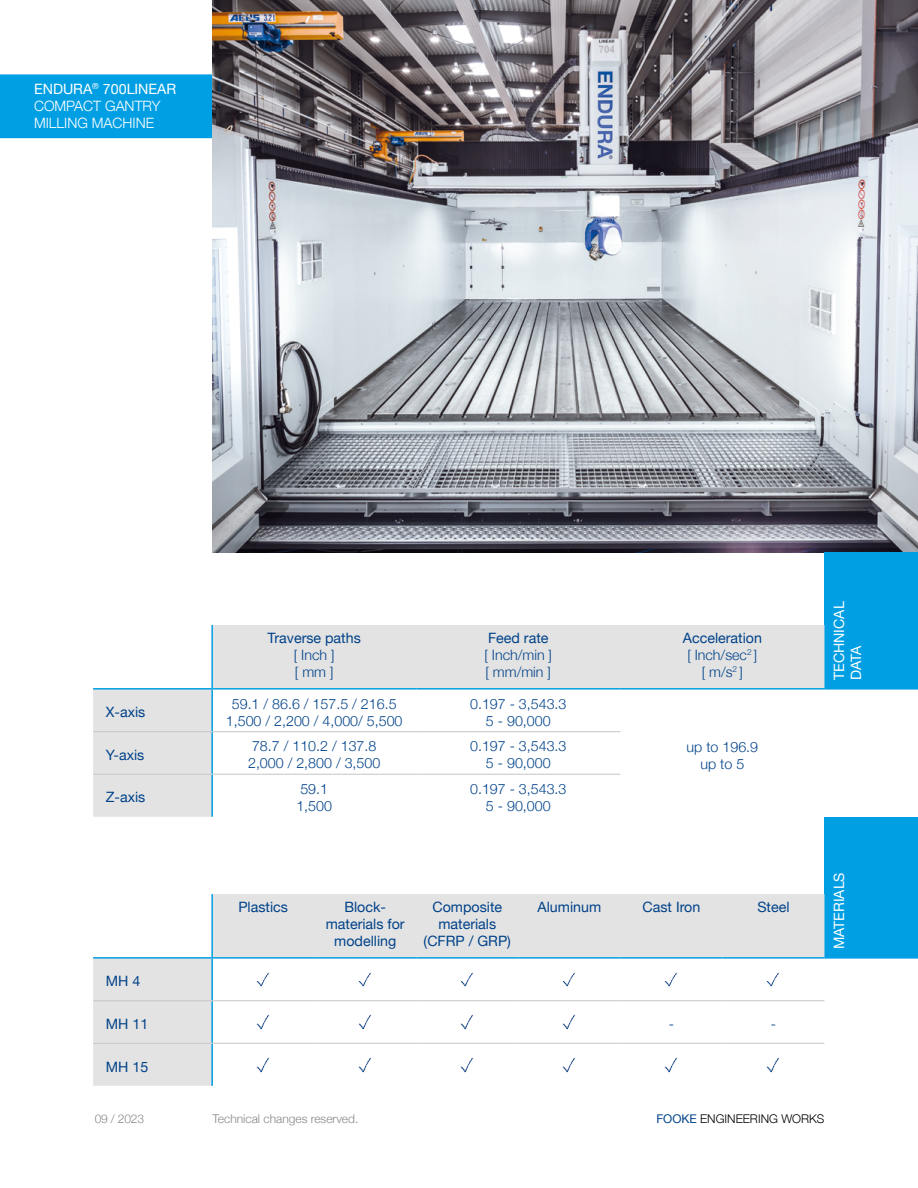
<style>
.page{position:relative;width:918px;height:1188px;background:#fff}
.page>*{position:absolute;margin:0;border:0;box-sizing:border-box;transform-origin:0 0}
.t1{font:300 14.25px/17.1px "Helvetica Neue";color:#004289;text-align:center}
.t2{font:14.25px/17.1px "Helvetica Neue";color:#004289;text-align:center}
.t3{font:300 14.25px/17.1px "Helvetica Neue";color:#fff}
.t4{font:14.25px/17.1px "Helvetica Neue";color:#fff}
.t5{font:300 12px "Helvetica Neue";color:#878787}
.t6{font:300 12px "Helvetica Neue";color:#000}
.s1{font-weight:400}
.s2{font-weight:400;color:#004289}
</style>
<div class="page">
<div style="left:0;top:74px;width:213px;height:64px;background:#009fe3"></div>
<img style="left:213px;top:0;width:705px;height:553px">
<div style="left:824px;top:553px;width:94px;height:136px;background:#009fe3"></div>
<svg style="left:93px;top:625px;width:731px;height:192px"></svg>
<hr style="left:212px;top:688px;width:204px;height:2px;background:#009fe3">
<hr style="left:416px;top:688px;width:204px;height:2px;background:#009fe3">
<hr style="left:620px;top:688px;width:204px;height:2px;background:#009fe3">
<hr style="left:211px;top:690px;width:2px;height:41px;background:#009fe3">
<hr style="left:211px;top:732px;width:2px;height:42px;background:#009fe3">
<hr style="left:211px;top:775px;width:2px;height:42px;background:#009fe3">
<hr style="left:93px;top:731px;width:119px;height:1px;background:#c6c6c6">
<hr style="left:212px;top:731px;width:204px;height:1px;background:#c6c6c6">
<hr style="left:416px;top:731px;width:204px;height:1px;background:#c6c6c6">
<hr style="left:93px;top:774px;width:119px;height:1px;background:#c6c6c6">
<hr style="left:212px;top:774px;width:204px;height:1px;background:#c6c6c6">
<hr style="left:416px;top:774px;width:204px;height:1px;background:#c6c6c6">
<hr style="left:211px;top:625px;width:2px;height:63px;background:#009fe3">
<hr style="left:93px;top:688px;width:119px;height:2px;background:#009fe3">
<hr style="left:824px;top:688px;width:94px;height:2px;background:#009fe3">
<div style="left:824px;top:817px;width:94px;height:141px;background:#009fe3"></div>
<svg style="left:93px;top:894px;width:731px;height:192px"></svg>
<hr style="left:212px;top:957px;width:102px;height:2px;background:#009fe3">
<hr style="left:314px;top:957px;width:102px;height:2px;background:#009fe3">
<hr style="left:416px;top:957px;width:102px;height:2px;background:#009fe3">
<hr style="left:518px;top:957px;width:102px;height:2px;background:#009fe3">
<hr style="left:620px;top:957px;width:102px;height:2px;background:#009fe3">
<hr style="left:722px;top:957px;width:102px;height:2px;background:#009fe3">
<hr style="left:211px;top:959px;width:2px;height:41px;background:#009fe3">
<hr style="left:211px;top:1001px;width:2px;height:42px;background:#009fe3">
<hr style="left:211px;top:1044px;width:2px;height:42px;background:#009fe3">
<hr style="left:93px;top:1000px;width:119px;height:1px;background:#c6c6c6">
<hr style="left:212px;top:1000px;width:102px;height:1px;background:#c6c6c6">
<hr style="left:314px;top:1000px;width:102px;height:1px;background:#c6c6c6">
<hr style="left:416px;top:1000px;width:102px;height:1px;background:#c6c6c6">
<hr style="left:518px;top:1000px;width:102px;height:1px;background:#c6c6c6">
<hr style="left:620px;top:1000px;width:102px;height:1px;background:#c6c6c6">
<hr style="left:722px;top:1000px;width:102px;height:1px;background:#c6c6c6">
<hr style="left:93px;top:1043px;width:119px;height:1px;background:#c6c6c6">
<hr style="left:212px;top:1043px;width:102px;height:1px;background:#c6c6c6">
<hr style="left:314px;top:1043px;width:102px;height:1px;background:#c6c6c6">
<hr style="left:416px;top:1043px;width:102px;height:1px;background:#c6c6c6">
<hr style="left:518px;top:1043px;width:102px;height:1px;background:#c6c6c6">
<hr style="left:620px;top:1043px;width:102px;height:1px;background:#c6c6c6">
<hr style="left:722px;top:1043px;width:102px;height:1px;background:#c6c6c6">
<hr style="left:211px;top:894px;width:2px;height:63px;background:#009fe3">
<hr style="left:93px;top:957px;width:119px;height:2px;background:#009fe3">
<hr style="left:824px;top:957px;width:94px;height:2px;background:#009fe3">
<img style="left:256px;top:972px;width:15px;height:15px">
<img style="left:358px;top:972px;width:15px;height:15px">
<img style="left:460px;top:972px;width:15px;height:15px">
<img style="left:562px;top:972px;width:15px;height:15px">
<img style="left:664px;top:972px;width:15px;height:15px">
<img style="left:766px;top:972px;width:15px;height:15px">
<img style="left:256px;top:1015px;width:15px;height:14px">
<img style="left:358px;top:1015px;width:15px;height:14px">
<img style="left:460px;top:1015px;width:15px;height:14px">
<img style="left:562px;top:1015px;width:15px;height:14px">
<img style="left:256px;top:1057px;width:15px;height:15px">
<img style="left:358px;top:1057px;width:15px;height:15px">
<img style="left:460px;top:1057px;width:15px;height:15px">
<img style="left:562px;top:1057px;width:15px;height:15px">
<img style="left:664px;top:1057px;width:15px;height:15px">
<img style="left:766px;top:1057px;width:15px;height:15px">
<p class="t3" style="left:34px;top:79px;width:144px"><span class="s1">ENDURA</span><sup>®</sup> <span class="s1">700LINEAR<br></span>COMPACT GANTRY<br>MILLING MACHINE</p>
<p class="t2" style="left:268px;top:630px;width:95px">Traverse paths</p>
<p class="t1" style="left:294px;top:645px;width:42px;text-align:left">[ Inch ] [ mm ]</p>
<p class="t2" style="left:488px;top:630px;width:62px">Feed rate</p>
<p class="t1" style="left:485px;top:645px;width:69px;text-align:left">[ Inch/min ] [ mm/min ]</p>
<p class="t2" style="left:106px;top:704px;width:41px">X-axis</p>
<p class="t1" style="left:226px;top:694px;width:178px">59.1 / 86.6 / 157.5 / 216.5<br>1,500 / 2,200 / 4,000/ 5,500</p>
<p class="t1" style="left:470px;top:694px;width:98px">0.197 - 3,543.3<br>5 - 90,000</p>
<p class="t2" style="left:106px;top:747px;width:40px">Y-axis</p>
<p class="t1" style="left:248px;top:737px;width:134px;text-align:left">78.7 / 110.2 / 137.8<br>2,000 / 2,800 / 3,500</p>
<p class="t1" style="left:470px;top:737px;width:98px">0.197 - 3,543.3<br>5 - 90,000</p>
<p class="t2" style="left:106px;top:789px;width:41px">Z-axis</p>
<p class="t1" style="left:296px;top:779px;width:37px;text-align:left">59.1<br>1,500</p>
<p class="t1" style="left:470px;top:779px;width:98px">0.197 - 3,543.3<br>5 - 90,000</p>
<p class="t1" style="left:683px;top:628px;width:81px"><span class="s1">Acceleration </span>[ Inch/sec<sup>2</sup> ]<br>[ m/s<sup>2</sup> ]</p>
<p class="t1" style="left:687px;top:737px;width:73px">up to 196.9 up to 5</p>
<p class="t4" style="left:831px;top:680px;width:80px;rotate:-90deg">TECHNICAL<br>DATA</p>
<p class="t2" style="left:238px;top:899px;width:51px">Plastics</p>
<p class="t2" style="left:326px;top:899px;width:80px">Block&shy;materials for modelling</p>
<p class="t2" style="left:424px;top:899px;width:89px">Composite materials (CFRP / GRP)</p>
<p class="t2" style="left:538px;top:899px;width:65px">Aluminum</p>
<p class="t2" style="left:642px;top:899px;width:59px">Cast Iron</p>
<p class="t2" style="left:757px;top:899px;width:34px">Steel</p>
<p class="t2" style="left:106px;top:973px;width:36px">MH 4</p>
<p class="t2" style="left:106px;top:1016px;width:44px">MH 11</p>
<p class="t1" style="left:669px;top:1014px;width:7px">-</p>
<p class="t1" style="left:771px;top:1014px;width:7px">-</p>
<p class="t2" style="left:106px;top:1059px;width:44px">MH 15</p>
<p class="t4" style="left:831px;top:949px;width:79px;rotate:-90deg">MATERIALS</p>
<p class="t5" style="left:95px;top:1109px;width:51px">09 / 2023</p>
<p class="t5" style="left:213px;top:1109px;width:147px">Technical changes reserved.</p>
<p class="t6" style="left:656px;top:1109px;width:170px"><span class="s2">FOOKE</span> ENGINEERING WORKS</p>
</div>
